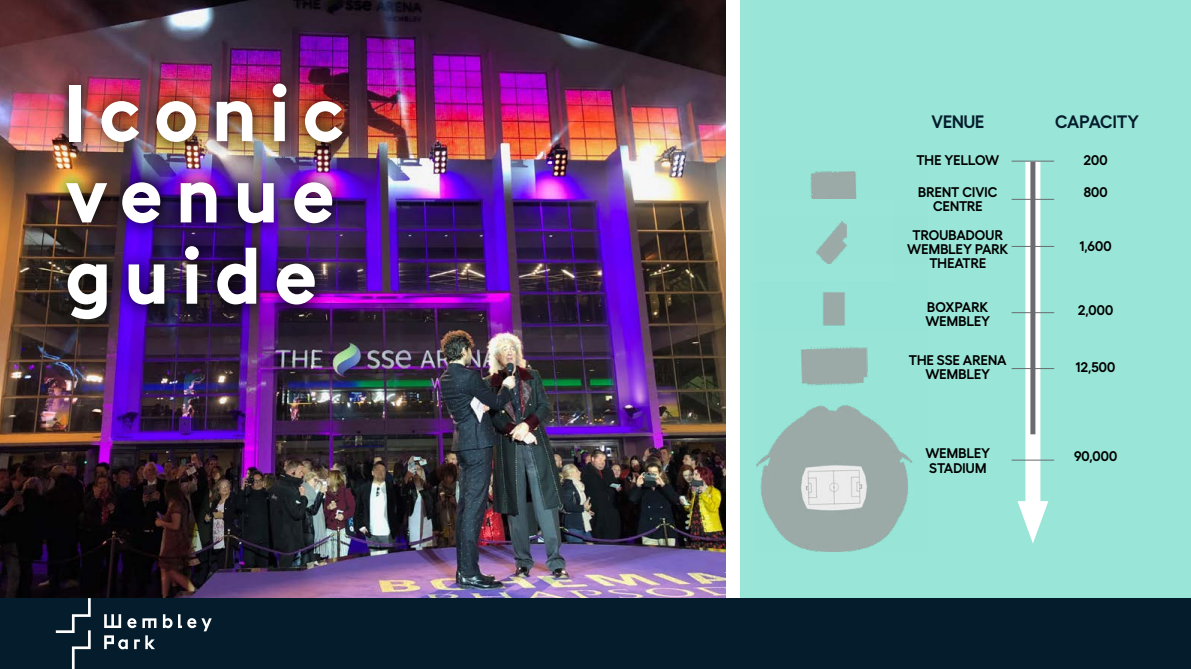
<style>
.page{position:relative;width:1191px;height:669px;background:#fff}
.page>*{position:absolute;margin:0;border:0;box-sizing:border-box;transform-origin:0 0}
.t1{font:700 80px/81.3px "Hellix";letter-spacing:.195em;color:#fff}
.t2{font:600 18px "Hellix";color:#041c2c}
.t3{font:600 14px/14.3px "Hellix";letter-spacing:.005em;color:#000;text-align:center}
</style>
<div class="page">
<img style="left:0;top:0;width:726px;height:598px">
<div style="left:740px;top:0;width:451px;height:611px;background:#99e6d8"></div>
<img style="left:756px;top:171px;width:157px;height:380px">
<div style="left:749px;top:199px;width:144px;height:111px;background:#99e6d8"></div>
<img style="left:816px;top:216px;width:97px;height:48px">
<img style="left:756px;top:281px;width:157px;height:48px">
<div style="left:1025px;top:161px;width:15px;height:357px;background:#fff"></div>
<svg style="left:1017px;top:501px;width:31px;height:42px"></svg>
<hr style="left:1011px;top:199px;width:43px;height:1px;background:#6a6b6f">
<hr style="left:1011px;top:246px;width:43px;height:1px;background:#6a6b6f">
<hr style="left:1011px;top:312px;width:43px;height:1px;background:#6a6b6f">
<hr style="left:1011px;top:368px;width:43px;height:1px;background:#6a6b6f">
<hr style="left:1011px;top:460px;width:43px;height:1px;background:#6a6b6f">
<div style="left:1030px;top:162px;width:5px;height:272px;background:#6a6b6f"></div>
<hr style="left:1011px;top:161px;width:43px;height:1px;background:#6a6b6f">
<div style="left:50px;top:67px;width:309px;height:269px;background:#000;opacity:.75"></div>
<div style="left:0;top:598px;width:1191px;height:71px;background:#041c2c"></div>
<svg style="left:127px;top:618px;width:9px;height:10px"></svg>
<svg style="left:142px;top:618px;width:14px;height:10px"></svg>
<svg style="left:163px;top:614px;width:49px;height:17px"></svg>
<svg style="left:104px;top:614px;width:17px;height:14px"></svg>
<svg style="left:104px;top:635px;width:24px;height:14px"></svg>
<svg style="left:134px;top:635px;width:21px;height:14px"></svg>
<svg style="left:56px;top:598px;width:35px;height:71px"></svg>
<h1 class="t1" style="left:66px;top:65px;width:279px">Iconic venue guide</h1>
<p class="t2" style="left:931px;top:107px;width:54px">VENUE</p>
<p class="t2" style="left:1055px;top:107px;width:85px">CAPACITY</p>
<p class="t3" style="left:916px;top:152px;width:84px">THE YELLOW</p>
<p class="t3" style="left:1083px;top:152px;width:25px">200</p>
<p class="t3" style="left:918px;top:183px;width:81px">BRENT CIVIC<br>CENTRE</p>
<p class="t3" style="left:907px;top:226px;width:103px">TROUBADOUR<br>WEMBLEY PARK<br>THEATRE</p>
<p class="t3" style="left:925px;top:299px;width:66px;text-align:left">BOXPARK<br>WEMBLEY</p>
<p class="t3" style="left:909px;top:352px;width:99px">THE SSE ARENA<br>WEMBLEY</p>
<p class="t3" style="left:925px;top:445px;width:66px;text-align:left">WEMBLEY<br>STADIUM</p>
<p class="t3" style="left:1083px;top:183px;width:26px">800</p>
<p class="t3" style="left:1079px;top:238px;width:33px">1,600</p>
<p class="t3" style="left:1078px;top:302px;width:37px">2,000</p>
<p class="t3" style="left:1075px;top:359px;width:41px">12,500</p>
<p class="t3" style="left:1074px;top:448px;width:45px">90,000</p>
</div>
